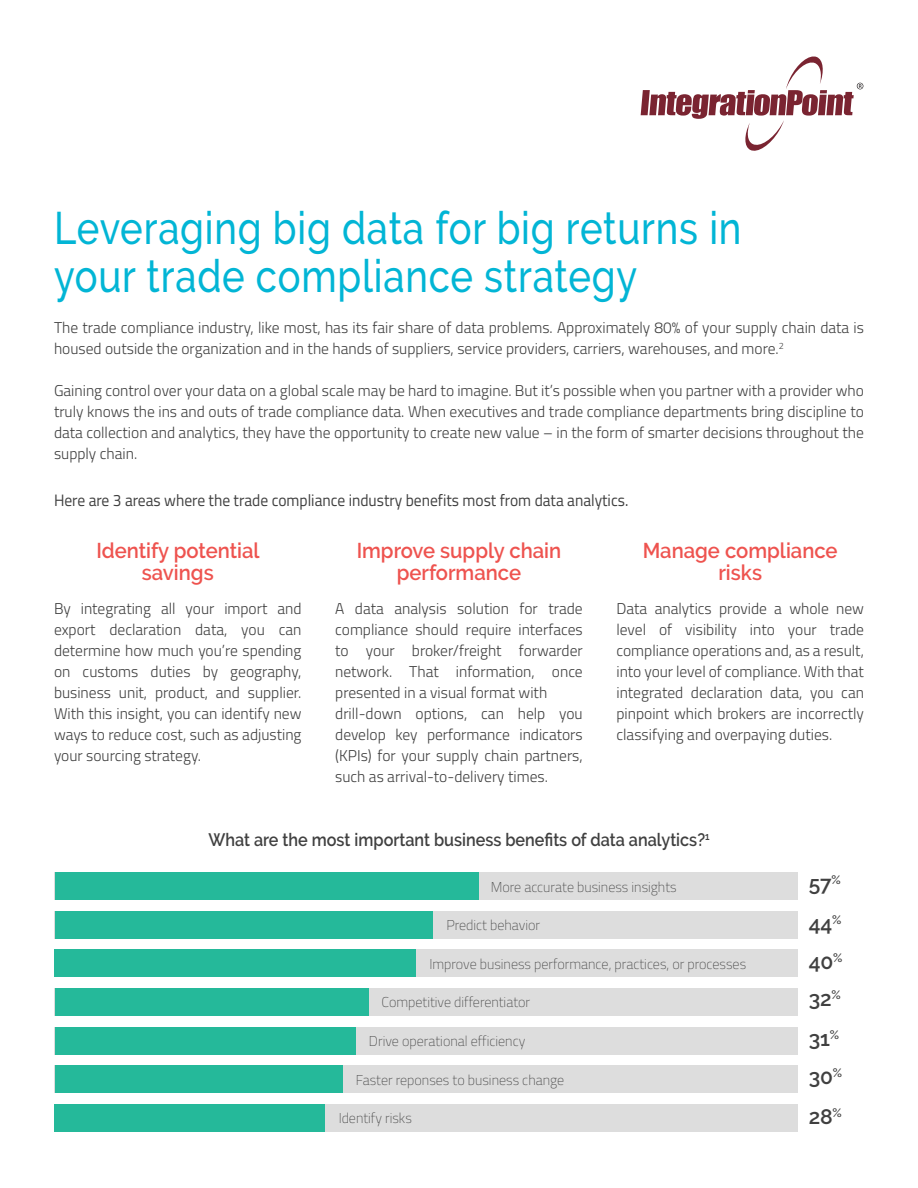
<style>
.page{position:relative;width:918px;height:1188px;background:#fff}
.page>*{position:absolute;margin:0;border:0;box-sizing:border-box;transform-origin:0 0}
.t1{font:500 45.45px/48px "Raleway";letter-spacing:.02em;color:#02b5d5;scale:.84 1}
.t2{font:600 21.3px "Raleway";color:#ee534f;scale:.95 1}
.t3{font:600 21px "Raleway";letter-spacing:-.01em;color:#404040}
.t4{font:600 18px "Raleway";color:#404040;scale:.9 1}
.t5{font:16.5px "Titillium Web";color:#404040;scale:.94 1}
.t6{font:300 15.6px/21px "Titillium Web";color:#404040;text-align:justify}
.t7{font:200 14.25px "Titillium Web";color:#404040}
</style>
<div class="page">
<svg style="left:641px;top:56px;width:222px;height:95px"></svg>
<div style="left:55px;top:911px;width:743px;height:27px;background:#ddd"></div>
<div style="left:55px;top:950px;width:743px;height:27px;background:#ddd"></div>
<div style="left:55px;top:988px;width:743px;height:28px;background:#ddd"></div>
<div style="left:55px;top:1027px;width:743px;height:27px;background:#ddd"></div>
<div style="left:55px;top:1066px;width:743px;height:27px;background:#ddd"></div>
<div style="left:55px;top:1104px;width:743px;height:28px;background:#ddd"></div>
<div style="left:55px;top:872px;width:743px;height:28px;background:#ddd"></div>
<div style="left:55px;top:872px;width:423px;height:28px;background:#25b99a"></div>
<div style="left:55px;top:911px;width:378px;height:27px;background:#25b99a"></div>
<div style="left:55px;top:950px;width:361px;height:27px;background:#25b99a"></div>
<div style="left:55px;top:988px;width:313px;height:28px;background:#25b99a"></div>
<div style="left:55px;top:1027px;width:300px;height:27px;background:#25b99a"></div>
<div style="left:55px;top:1066px;width:287px;height:27px;background:#25b99a"></div>
<div style="left:55px;top:1104px;width:270px;height:28px;background:#25b99a"></div>
<p class="t1" style="left:54px;top:204px;width:820px">Leveraging big data for big returns in your trade compliance strategy</p>
<p class="t6" style="left:54px;top:316px;width:812px">The trade compliance industry, like most, has its fair share of data problems. Approximately 80% of your supply chain data is housed outside the organization and in the hands of suppliers, service providers, carriers, warehouses, and more.<sup>2</sup></p>
<p class="t6" style="left:54px;top:379px;width:812px">Gaining control over your data on a global scale may be hard to imagine. But it’s possible when you partner with a provider who truly knows the ins and outs of trade compliance data. When executives and trade compliance departments bring discipline to data collection and analytics, they have the opportunity to create new value – in the form of smarter decisions throughout the supply chain.</p>
<p class="t5" style="left:54px;top:488px;width:613px">Here are 3 areas where the trade compliance industry benefits most from data analytics.</p>
<p class="t2" style="left:96px;top:538px;width:173px">Identify potential</p>
<p class="t2" style="left:142px;top:561px;width:77px">savings</p>
<p class="t2" style="left:357px;top:538px;width:217px">Improve supply chain</p>
<p class="t2" style="left:397px;top:561px;width:132px">performance</p>
<p class="t2" style="left:643px;top:538px;width:207px">Manage compliance</p>
<p class="t2" style="left:718px;top:561px;width:47px">risks</p>
<p class="t6" style="left:335px;top:597px;width:249px">A data analysis solution for trade compliance should require interfaces to your broker/freight forwarder network. That information, once presented in a visual format with</p>
<p class="t6" style="left:335px;top:702px;width:249px">drill-down options, can help you develop key performance indicators (KPIs) for your supply chain partners, such as arrival-to-delivery times.</p>
<p class="t6" style="left:54px;top:597px;width:249px">By integrating all your import and export declaration data, you can determine how much you’re spending on customs duties by geography, business unit, product, and supplier.<br>With this insight, you can identify new ways to reduce cost, such as adjusting your sourcing strategy.</p>
<p class="t6" style="left:616px;top:597px;width:249px">Data analytics provide a whole new level of visibility into your trade compliance operations and, as a result, into your level of compliance. With that integrated declaration data, you can pinpoint which brokers are incorrectly classifying and overpaying duties.</p>
<p class="t4" style="left:208px;top:829px;width:558px">What are the most important business benefits of data analytics?<sup>1</sup></p>
<p class="t3" style="left:809px;top:871px;width:33px">57<sup>%</sup></p>
<p class="t7" style="left:491px;top:877px;width:187px">More accurate business insights</p>
<p class="t7" style="left:446px;top:915px;width:95px">Predict behavior</p>
<p class="t3" style="left:809px;top:911px;width:34px">44<sup>%</sup></p>
<p class="t7" style="left:429px;top:954px;width:318px">Improve business performance, practices, or processes</p>
<p class="t3" style="left:809px;top:949px;width:35px">40<sup>%</sup></p>
<p class="t7" style="left:382px;top:992px;width:150px">Competitive differentiator</p>
<p class="t7" style="left:369px;top:1031px;width:158px">Drive operational efficiency</p>
<p class="t7" style="left:356px;top:1070px;width:210px">Faster reponses to business change</p>
<p class="t7" style="left:339px;top:1108px;width:75px">Identify risks</p>
<p class="t3" style="left:809px;top:986px;width:33px">32<sup>%</sup></p>
<p class="t3" style="left:809px;top:1026px;width:32px">31<sup>%</sup></p>
<p class="t3" style="left:809px;top:1065px;width:35px">30<sup>%</sup></p>
<p class="t3" style="left:809px;top:1105px;width:35px">28<sup>%</sup></p>
</div>
